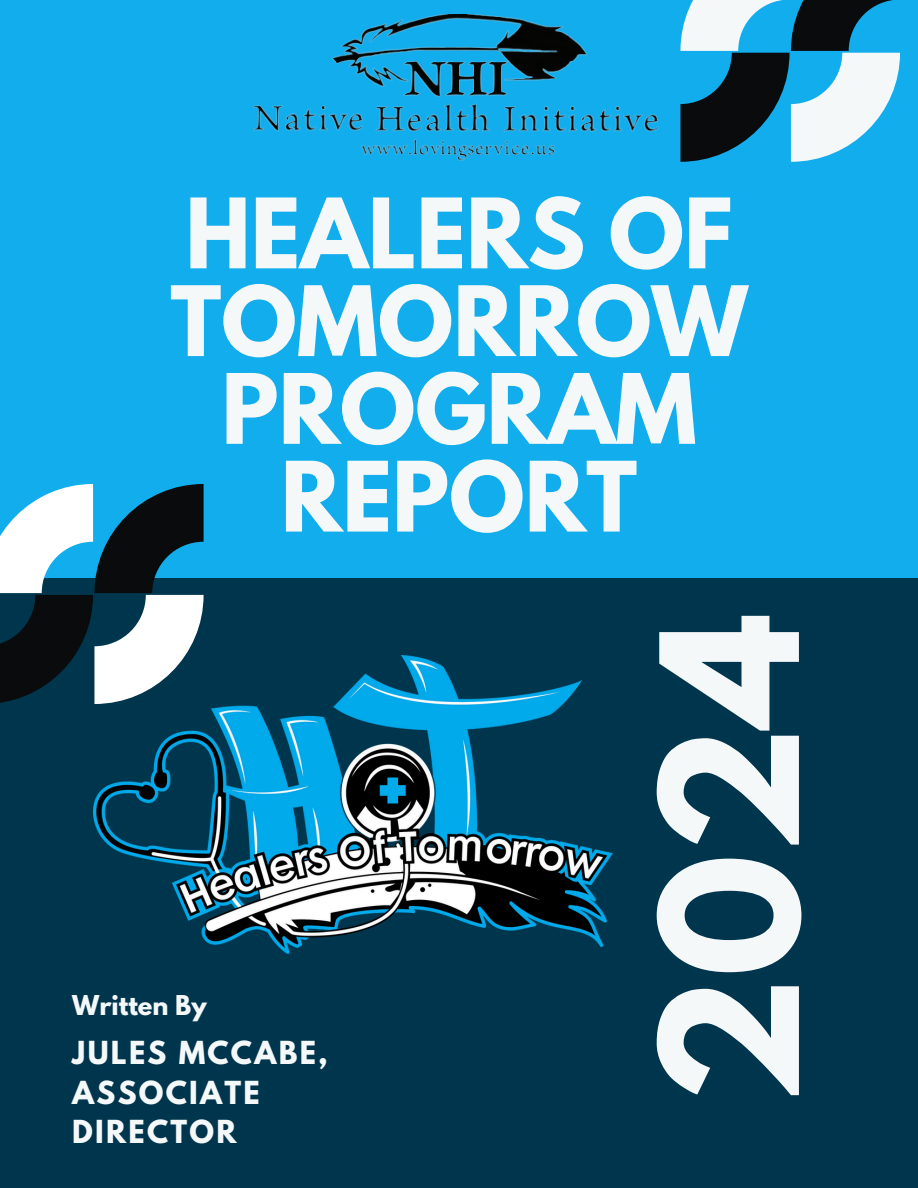
<style>
.page{position:relative;width:918px;height:1188px;background:#00364d}
.page>*{position:absolute;margin:0;border:0;box-sizing:border-box;transform-origin:0 0}
.t1{font:700 169.35px "League Spartan";color:#f5f8f9}
.t2{font:700 85.95px/87.8px "League Spartan";color:#f5f8f9;text-align:center}
.t3{font:700 28.2px/39.3px "League Spartan";letter-spacing:.08em;color:#f5f8f9}
.t4{font:700 24.3px "League Spartan";color:#f5f8f9}
</style>
<div class="page">
<div style="left:0;top:0;width:918px;height:578px;background:#12adec"></div>
<svg style="left:680px;top:0;width:220px;height:162px"></svg>
<svg style="left:0;top:484px;width:203px;height:219px"></svg>
<img style="left:253px;top:14px;width:406px;height:147px">
<img style="left:94px;top:655px;width:518px;height:299px">
<p class="t2" style="left:170px;top:201px;width:579px">HEALERS OF<br>TOMORROW<br>PROGRAM<br>REPORT</p>
<p class="t4" style="left:72px;top:993px;width:136px">Written By</p>
<h2 class="t3" style="left:72px;top:1037px;width:257px">JULES MCCABE,<br>ASSOCIATE<br>DIRECTOR</h2>
<p class="t1" style="left:647px;top:1104px;width:496px;rotate:-90deg">2024</p>
</div>
